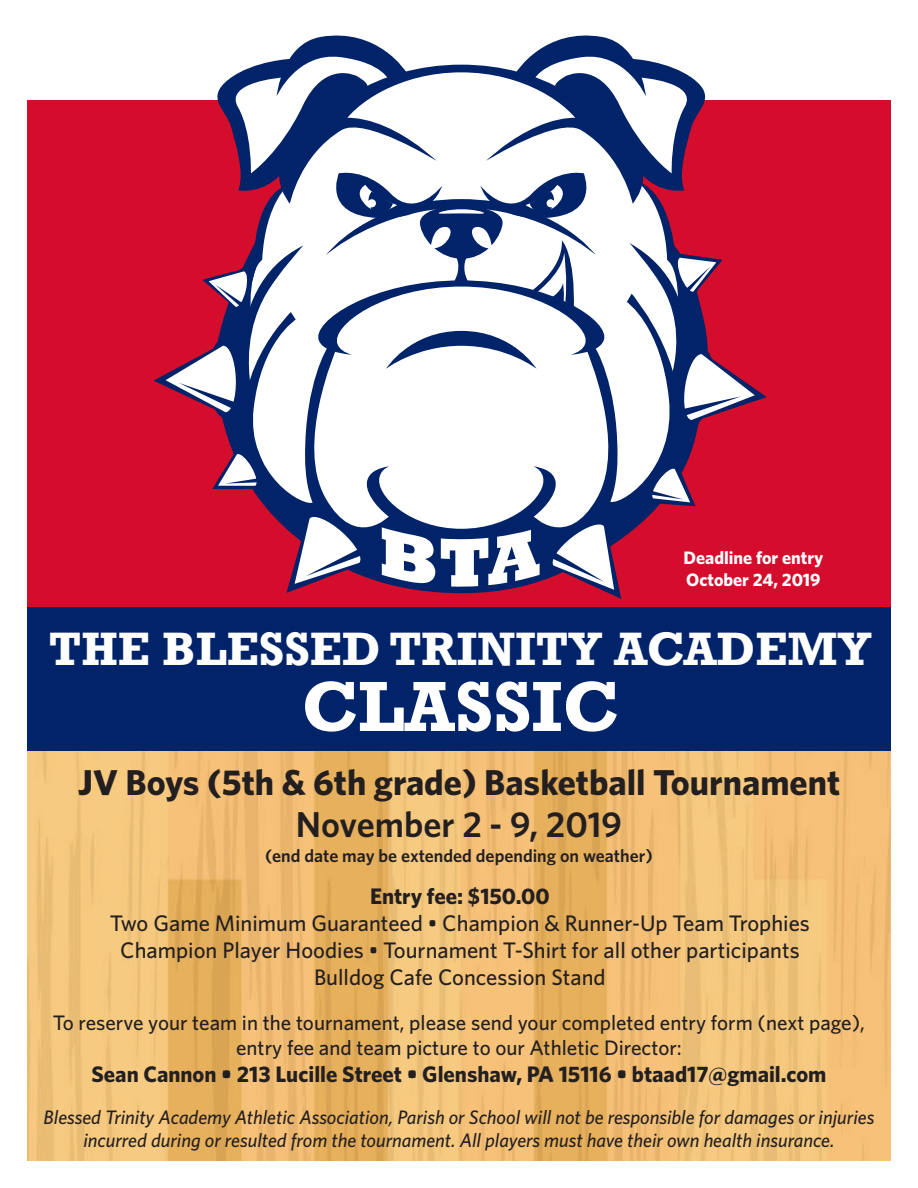
<style>
.page{position:relative;width:918px;height:1188px;background:#fff}
.page>*{position:absolute;margin:0;border:0;box-sizing:border-box;transform-origin:0 0}
.t1{font:700 72.15px "Rockwell";color:#fff}
.t2{font:700 48.15px "Rockwell";color:#fff}
.HEADER_1{font:700 36px "Whitney";color:#231f20}
.HEADER_1-2{font:600 36px "Whitney";color:#231f20}
.HEADER_1-3{font:500 22.5px "Whitney";color:#231f20}
.HEADER_1-4{font:700 22.5px "Whitney";color:#231f20}
.HEADER_1-5{font:500 21px "Whitney";color:#231f20}
.HEADER_1-6{font:italic 500 19.5px/23.4px "Whitney";color:#231f20;text-align:center}
.HEADER_1-7{font:600 18px "Whitney";color:#231f20}
.HEADER_1-8{font:700 18px "Whitney";color:#fff}
</style>
<div class="page">
<div style="left:27px;top:101px;width:864px;height:530px;background:#d30d2b"></div>
<div style="left:27px;top:608px;width:864px;height:143px;background:#002369"></div>
<svg style="left:154px;top:35px;width:613px;height:564px"></svg>
<img style="left:27px;top:751px;width:864px;height:410px">
<p class="HEADER_1-8" style="left:683px;top:547px;width:141px">Deadline for entry</p>
<p class="HEADER_1-8" style="left:686px;top:569px;width:136px">October 24, 2019</p>
<p class="t2" style="left:49px;top:619px;width:824px">THE BLESSED TRINITY ACADEMY</p>
<p class="t1" style="left:302px;top:663px;width:319px">CLASSIC</p>
<p class="HEADER_1" style="left:78px;top:760px;width:764px">JV Boys (5th &amp; 6th grade) Basketball Tournament</p>
<p class="HEADER_1-2" style="left:296px;top:802px;width:328px">November 2 - 9, 2019</p>
<p class="HEADER_1-7" style="left:265px;top:844px;width:389px">(end date may be extended depending on weather)</p>
<p class="HEADER_1-4" style="left:370px;top:883px;width:181px">Entry fee: $150.00</p>
<p class="HEADER_1-3" style="left:110px;top:910px;width:702px">Two Game Minimum Guaranteed • Champion &amp; Runner-Up Team Trophies</p>
<p class="HEADER_1-3" style="left:120px;top:937px;width:681px">Champion Player Hoodies • Tournament T-Shirt for all other participants</p>
<p class="HEADER_1-3" style="left:314px;top:964px;width:293px">Bulldog Cafe Concession Stand</p>
<p class="HEADER_1-5" style="left:53px;top:1010px;width:814px">To reserve your team in the tournament, please send your completed entry form (next page),</p>
<p class="HEADER_1-5" style="left:236px;top:1035px;width:447px">entry fee and team picture to our Athletic Director:</p>
<p class="HEADER_1-4" style="left:91px;top:1061px;width:737px">Sean Cannon • 213 Lucille Street • Glenshaw, PA 15116 • btaad17@gmail.com</p>
<p class="HEADER_1-6" style="left:44px;top:1105px;width:832px">Blessed Trinity Academy Athletic Association, Parish or School will not be responsible for damages or injuries incurred during or resulted from the tournament. All players must have their own health insurance.</p>
</div>
